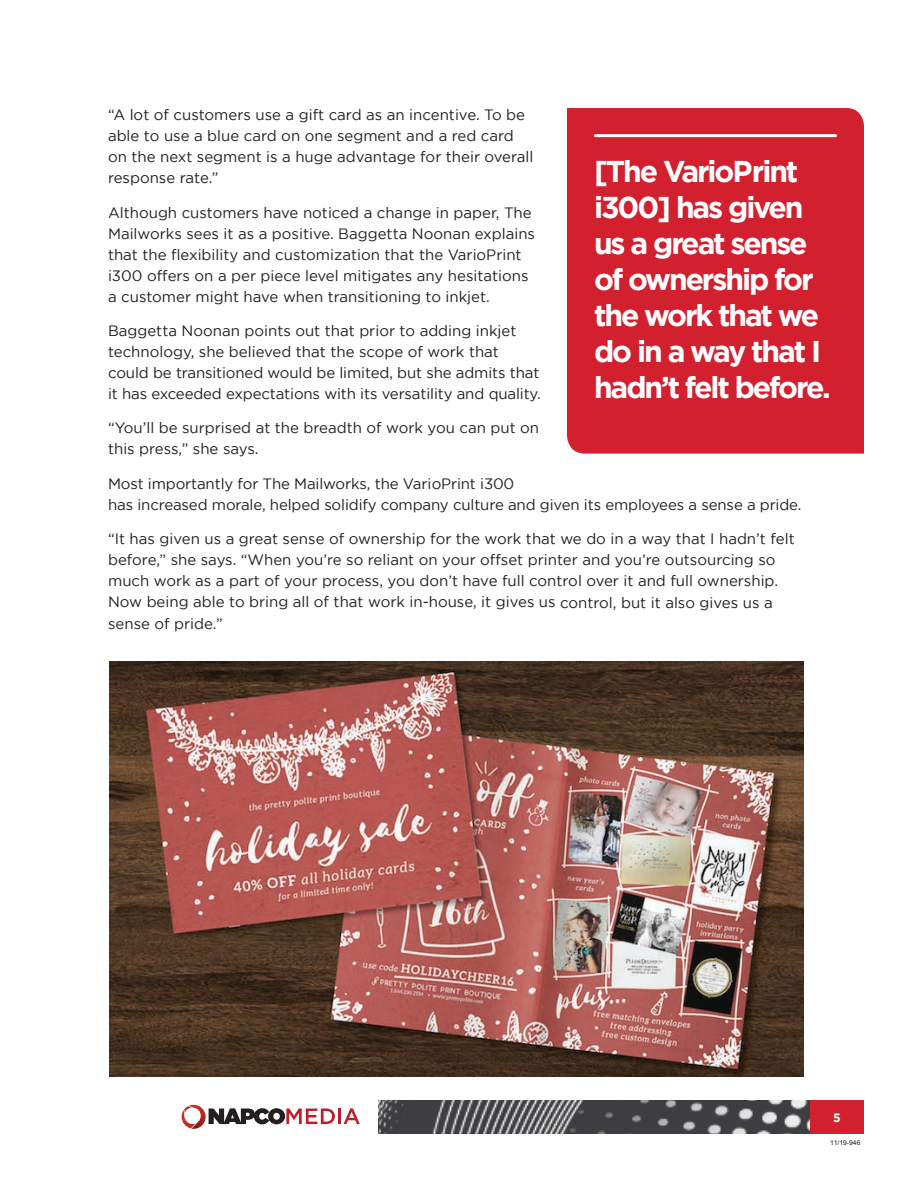
<style>
.page{position:relative;width:918px;height:1188px;background:#fff}
.page>*{position:absolute;margin:0;border:0;box-sizing:border-box;transform-origin:0 0}
.t1{font:700 30px/36px "Gotham";letter-spacing:-.07em;color:#fff}
.t2{font:15px/21px "Gotham";color:#231f20}
.t3{font:700 12px "Gotham";color:#fff}
.t4{font:6.75px "Arial";color:#231f20}
</style>
<div class="page">
<div style="left:810px;top:1101px;width:54px;height:33px;background:#d2202f"></div>
<img style="left:378px;top:1101px;width:432px;height:33px">
<img style="left:109px;top:662px;width:695px;height:414px">
<div style="left:567px;top:108px;width:297px;height:346px;background:#d2202f"></div>
<hr style="left:594px;top:134px;width:243px;height:3px;background:#fff;border-radius:2px">
<svg style="left:182px;top:1105px;width:153px;height:24px"></svg>
<hr style="left:338px;top:1109px;width:3px;height:15px;background:#be1d2c">
<svg style="left:344px;top:1108px;width:16px;height:16px"></svg>
<p class="t2" style="left:108px;top:104px;width:427px">“A lot of customers use a gift card as an incentive. To be able to use a blue card on one segment and a red card on the next segment is a huge advantage for their overall response rate.”</p>
<p class="t2" style="left:108px;top:201px;width:429px">Although customers have noticed a change in paper, The Mailworks sees it as a positive. Baggetta Noonan explains that the flexibility and customization that the VarioPrint i300 offers on a per piece level mitigates any hesitations a customer might have when transitioning to inkjet.</p>
<p class="t2" style="left:108px;top:320px;width:434px">Baggetta Noonan points out that prior to adding inkjet technology, she believed that the scope of work that could be transitioned would be limited, but she admits that it has exceeded expectations with its versatility and quality.</p>
<p class="t2" style="left:108px;top:417px;width:433px">“You’ll be surprised at the breadth of work you can put on this press,” she says.</p>
<p class="t2" style="left:108px;top:473px;width:695px">Most importantly for The Mailworks, the VarioPrint i300<br>has increased morale, helped solidify company culture and given its employees a sense a pride.</p>
<p class="t2" style="left:108px;top:528px;width:688px">“It has given us a great sense of ownership for the work that we do in a way that I hadn’t felt before,” she says. “When you’re so reliant on your offset printer and you’re outsourcing so much work as a part of your process, you don’t have full control over it and full ownership.<br>Now being able to bring all of that work in-house, it gives us control, but it also gives us a sense of pride.”</p>
<h1 class="t1" style="left:594px;top:153px;width:238px">[The VarioPrint i300] has given us a great sense of ownership for the work that we do in a way that I hadn’t felt before.</h1>
<p class="t3" style="left:833px;top:1111px;width:9px">5</p>
<p class="t4" style="left:830px;top:1139px;width:32px">11/19-946</p>
</div>
